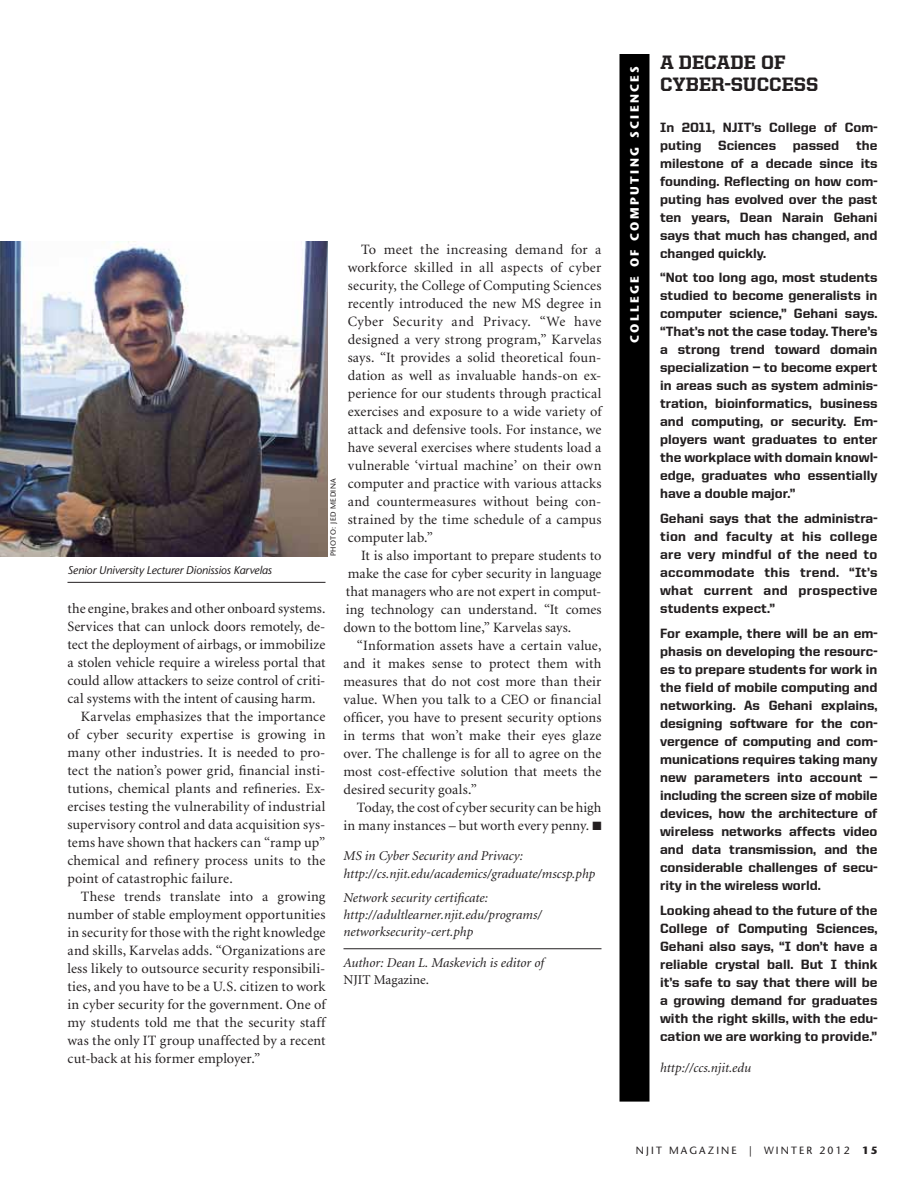
<style>
.page{position:relative;width:918px;height:1188px;background:#fff}
.page>*{position:absolute;margin:0;border:0;box-sizing:border-box;transform-origin:0 0}
.t1{font:800 19.5px/22.5px "United Serif Reg";color:#231f20}
.t2{font:14.25px/18px "Minion";letter-spacing:.01em;color:#231f20;text-align:justify}
.t3{font:800 13.5px/18px "United Sans Reg";color:#231f20;text-align:justify}
.t4{font:italic 13.5px/17.2px "Minion";color:#231f20}
.t5{font:13.5px "Minion";color:#231f20}
.t6{font:700 12px "Stone Sans";letter-spacing:.2em;color:#fff}
.t7{font:italic 11.25px "Stone Sans";letter-spacing:-.01em;color:#231f20}
.t8{font:10.5px "Stone Sans";letter-spacing:.2em;color:#231f20}
.t9{font:7.5px "Stone Sans";color:#231f20}
.s1{font-weight:700}
</style>
<div class="page">
<hr style="left:344px;top:948px;width:258px;height:1px;background:#231f20">
<div style="left:620px;top:54px;width:30px;height:1048px;background:#000"></div>
<hr style="left:68px;top:582px;width:258px;height:1px;background:#231f20">
<img style="left:0;top:242px;width:327px;height:314px">
<p class="t2" style="left:348px;top:241px;width:255px;text-indent:13px">To meet the increasing demand for a workforce skilled in all aspects of cyber security, the College of Computing Sciences recently introduced the new MS degree in Cyber Security and Privacy. “We have designed a very strong program,” Karvelas says. “It provides a solid theoretical foun&shy;dation as well as invaluable hands-on ex&shy;perience for our students through practical exercises and exposure to a wide variety of attack and defensive tools. For instance, we have several exercises where students load a vulnerable ‘virtual machine’ on their own computer and practice with various attacks and countermeasures without being con&shy;strained by the time schedule of a campus computer lab.”</p>
<p class="t2" style="left:344px;top:547px;width:260px;text-indent:18px">It is also important to prepare students to make the case for cyber security in language that managers who are not expert in comput&shy;ing technology can understand. “It comes down to the bottom line,” Karvelas says.</p>
<p class="t2" style="left:344px;top:637px;width:260px;text-indent:13px">“Information assets have a certain value, and it makes sense to protect them with measures that do not cost more than their value. When you talk to a CEO or financial officer, you have to present security options in terms that won’t make their eyes glaze over. The challenge is for all to agree on the most cost-effective solution that meets the desired security goals.”</p>
<p class="t2" style="left:344px;top:799px;width:260px;text-align:right">Today, the cost of cyber security can be high in many instances – but worth every penny. ■</p>
<p class="t4" style="left:344px;top:848px;width:253px">MS in Cyber Security and Privacy: http://cs.njit.edu/academics/graduate/mscsp.php</p>
<p class="t4" style="left:344px;top:889px;width:200px">Network security certificate: http://adultlearner.njit.edu/programs/ networksecurity-cert.php</p>
<p class="t4" style="left:344px;top:955px;width:202px">Author: Dean L. Maskevich is editor of</p>
<p class="t5" style="left:344px;top:973px;width:87px">NJIT Magazine.</p>
<p class="t9" style="left:329px;top:556px;width:79px;rotate:-90deg">photo: Jed Medina</p>
<p class="t7" style="left:68px;top:563px;width:206px">Senior University Lecturer Dionissios Karvelas</p>
<p class="t2" style="left:68px;top:600px;width:259px">the engine, brakes and other onboard systems.</p>
<p class="t2" style="left:68px;top:618px;width:259px">Services that can unlock doors remotely, de-</p>
<p class="t2" style="left:68px;top:636px;width:259px">tect the deployment of airbags, or immobilize</p>
<p class="t2" style="left:68px;top:654px;width:260px">a stolen vehicle require a wireless portal that</p>
<p class="t2" style="left:68px;top:672px;width:259px">could allow attackers to seize control of criti-</p>
<p class="t2" style="left:68px;top:690px;width:250px">cal systems with the intent of causing harm.</p>
<p class="t2" style="left:81px;top:708px;width:246px">Karvelas emphasizes that the importance</p>
<p class="t2" style="left:68px;top:726px;width:260px">of cyber security expertise is growing in</p>
<p class="t2" style="left:68px;top:744px;width:259px">many other industries. It is needed to pro-</p>
<p class="t2" style="left:68px;top:762px;width:259px">tect the nation’s power grid, financial insti-</p>
<p class="t2" style="left:68px;top:780px;width:259px">tutions, chemical plants and refineries. Ex-</p>
<p class="t2" style="left:68px;top:798px;width:260px">ercises testing the vulnerability of industrial</p>
<p class="t2" style="left:68px;top:816px;width:259px">supervisory control and data acquisition sys-</p>
<p class="t2" style="left:68px;top:834px;width:259px">tems have shown that hackers can “ramp up”</p>
<p class="t2" style="left:68px;top:852px;width:260px">chemical and refinery process units to the</p>
<p class="t2" style="left:68px;top:870px;width:167px">point of catastrophic failure.</p>
<p class="t2" style="left:81px;top:888px;width:246px">These trends translate into a growing</p>
<p class="t2" style="left:68px;top:906px;width:259px">number of stable employment opportunities</p>
<p class="t2" style="left:68px;top:924px;width:259px">in security for those with the right knowledge</p>
<p class="t2" style="left:68px;top:942px;width:259px">and skills, Karvelas adds. “Organizations are</p>
<p class="t2" style="left:68px;top:960px;width:259px">less likely to outsource security responsibili-</p>
<p class="t2" style="left:68px;top:978px;width:259px">ties, and you have to be a U.S. citizen to work</p>
<p class="t2" style="left:68px;top:996px;width:260px">in cyber security for the government. One of</p>
<p class="t2" style="left:68px;top:1014px;width:260px">my students told me that the security staff</p>
<p class="t2" style="left:68px;top:1032px;width:259px">was the only IT group unaffected by a recent</p>
<p class="t2" style="left:68px;top:1050px;width:194px">cut-back at his former employer.”</p>
<p class="t6" style="left:627px;top:343px;width:279px;rotate:-90deg">college of computin g scien ces</p>
<h1 class="t1" style="left:660px;top:51px;width:160px">A DECADE OF<br>CYBER-SUCCESS</h1>
<p class="t3" style="left:660px;top:118px;width:219px">In 2011, NJIT’s College of Com&shy;puting Sciences passed the milestone of a decade since its founding. Reflecting on how com&shy;puting has evolved over the past ten years, Dean Narain Gehani says that much has changed, and changed quickly.</p>
<p class="t3" style="left:660px;top:269px;width:219px">“Not too long ago, most students studied to become generalists in computer science,” Gehani says. “That’s not the case today. There’s a strong trend toward domain specialization — to become expert in areas such as system adminis&shy;tration, bioinformatics, business and computing, or security. Em&shy;ployers want graduates to enter the workplace with domain knowl&shy;edge, graduates who essentially have a double major.”</p>
<p class="t3" style="left:660px;top:509px;width:219px">Gehani says that the administra&shy;tion and faculty at his college are very mindful of the need to accommodate this trend. “It’s what current and prospective students expect.”</p>
<p class="t3" style="left:660px;top:624px;width:219px">For example, there will be an em&shy;phasis on developing the resourc&shy;es to prepare students for work in the field of mobile computing and networking. As Gehani explains, designing software for the con&shy;vergence of computing and com&shy;munications requires taking many new parameters into account — including the screen size of mobile devices, how the architecture of wireless networks affects video and data transmission, and the considerable challenges of secu&shy;rity in the wireless world.</p>
<p class="t3" style="left:660px;top:901px;width:219px">Looking ahead to the future of the College of Computing Sciences, Gehani also says, “I don’t have a reliable crystal ball. But I think it’s safe to say that there will be a growing demand for graduates with the right skills, with the edu&shy;cation we are working to provide.”</p>
<p class="t4" style="left:660px;top:1060px;width:93px">http://ccs.njit.edu</p>
<p class="t8" style="left:636px;top:1144px;width:243px">NJIT MAGAZINE | WINTER 2012 <span class="s1">15</span></p>
</div>
